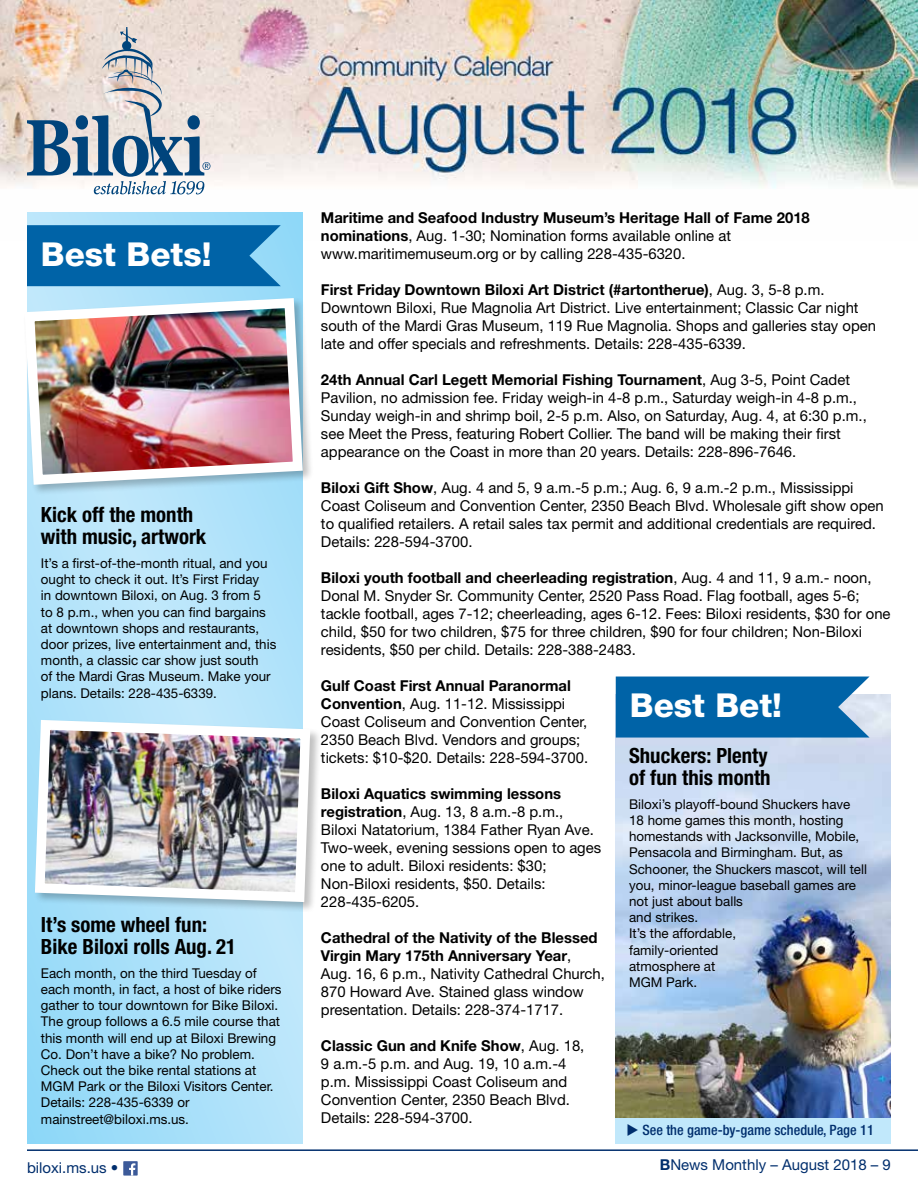
<style>
.page{position:relative;width:918px;height:1188px;background:#fff}
.page>*{position:absolute;margin:0;border:0;box-sizing:border-box;transform-origin:0 0}
.t1{font:800 33px "Helvetica Neue";color:#fff}
.t2{font:700 condensed 21px/22.5px "Helvetica Neue";color:#000}
.t3{font:15px/18px "Helvetica Neue";color:#000}
.t4{font:15px "Helvetica Neue";color:#002e6d}
.t5{font:500 condensed 14.25px "Helvetica Neue";color:#002e6d}
.t6{font:13.5px/16.2px "Helvetica Neue";color:#000}
.s1{font-weight:700}
</style>
<div class="page">
<hr style="left:27px;top:1149px;width:891px;height:2px;background:#002e6d">
<div style="left:123px;top:1161px;width:15px;height:15px;background:#3c5a99"></div>
<svg style="left:129px;top:1163px;width:6px;height:13px"></svg>
<img style="left:0;top:0;width:918px;height:240px">
<svg style="left:27px;top:212px;width:275px;height:932px;background:#aee1f9"></svg>
<svg style="left:27px;top:225px;width:254px;height:61px;background:#096aac"></svg>
<svg style="left:27px;top:27px;width:183px;height:167px;background:#bfc1c5"></svg>
<div style="left:23px;top:297px;width:291px;height:199px;background:#000;opacity:.25"></div>
<img style="left:23px;top:293px;width:285px;height:197px">
<div style="left:33px;top:718px;width:289px;height:195px;background:#000;opacity:.25"></div>
<img style="left:30px;top:715px;width:285px;height:192px">
<img style="left:616px;top:694px;width:275px;height:424px">
<svg style="left:616px;top:677px;width:254px;height:61px;background:#0f6cac"></svg>
<div style="left:616px;top:1118px;width:275px;height:26px;background:#c1e8fb"></div>
<h1 class="t1" style="left:41px;top:234px;width:172px">Best Bets!</h1>
<h2 class="t2" style="left:41px;top:503px;width:167px">Kick off the month with music, artwork</h2>
<p class="t6" style="left:41px;top:555px;width:237px">It’s a first-of-the-month ritual, and you ought to check it out. It’s First Friday<br>in downtown Biloxi, on Aug. 3 from 5<br>to 8 p.m., when you can find bargains at downtown shops and restaurants, door prizes, live entertainment and, this month, a classic car show just south<br>of the Mardi Gras Museum. Make your plans. Details: 228-435-6339.</p>
<h2 class="t2" style="left:41px;top:913px;width:197px">It’s some wheel fun:<br>Bike Biloxi rolls Aug. 21</h2>
<p class="t6" style="left:41px;top:965px;width:242px">Each month, on the third Tuesday of each month, in fact, a host of bike riders gather to tour downtown for Bike Biloxi.<br>The group follows a 6.5 mile course that this month will end up at Biloxi Brewing Co. Don’t have a bike? No problem.<br>Check out the bike rental stations at MGM Park or the Biloxi Visitors Center.<br>Details: 228-435-6339 or mainstreet@biloxi.ms.us.</p>
<p class="t3" style="left:321px;top:209px;width:490px"><span class="s1">Maritime and Seafood Industry Museum’s Heritage Hall of Fame 2018 nominations</span>, Aug. 1-30; Nomination forms available online at www.maritimemuseum.org or by calling 228-435-6320.</p>
<p class="t3" style="left:321px;top:281px;width:557px"><span class="s1">First Friday Downtown Biloxi Art District (#artontherue)</span>, Aug. 3, 5-8 p.m.<br>Downtown Biloxi, Rue Magnolia Art District. Live entertainment; Classic Car night south of the Mardi Gras Museum, 119 Rue Magnolia. Shops and galleries stay open late and offer specials and refreshments. Details: 228-435-6339.</p>
<p class="t3" style="left:321px;top:371px;width:547px"><span class="s1">24th Annual Carl Legett Memorial Fishing Tournament</span>, Aug 3-5, Point Cadet Pavilion, no admission fee. Friday weigh-in 4-8 p.m., Saturday weigh-in 4-8 p.m., Sunday weigh-in and shrimp boil, 2-5 p.m. Also, on Saturday, Aug. 4, at 6:30 p.m., see Meet the Press, featuring Robert Collier. The band will be making their first appearance on the Coast in more than 20 years. Details: 228-896-7646.</p>
<p class="t3" style="left:321px;top:479px;width:564px"><span class="s1">Biloxi Gift Show</span>, Aug. 4 and 5, 9 a.m.-5 p.m.; Aug. 6, 9 a.m.-2 p.m., Mississippi Coast Coliseum and Convention Center, 2350 Beach Blvd. Wholesale gift show open to qualified retailers. A retail sales tax permit and additional credentials are required.<br>Details: 228-594-3700.</p>
<p class="t3" style="left:321px;top:569px;width:571px"><span class="s1">Biloxi youth football and cheerleading registration</span>, Aug. 4 and 11, 9 a.m.- noon, Donal M. Snyder Sr. Community Center, 2520 Pass Road. Flag football, ages 5-6; tackle football, ages 7-12; cheerleading, ages 6-12. Fees: Biloxi residents, $30 for one child, $50 for two children, $75 for three children, $90 for four children; Non-Biloxi residents, $50 per child. Details: 228-388-2483.</p>
<p class="t3" style="left:321px;top:677px;width:269px"><span class="s1">Gulf Coast First Annual Paranormal Convention</span>, Aug. 11-12. Mississippi Coast Coliseum and Convention Center, 2350 Beach Blvd. Vendors and groups; tickets: $10-$20. Details: 228-594-3700.</p>
<p class="t3" style="left:321px;top:785px;width:282px"><span class="s1">Biloxi Aquatics swimming lessons registration</span>, Aug. 13, 8 a.m.-8 p.m., Biloxi Natatorium, 1384 Father Ryan Ave.<br>Two-week, evening sessions open to ages one to adult. Biloxi residents: $30; Non-Biloxi residents, $50. Details:<br>228-435-6205.</p>
<p class="t3" style="left:321px;top:929px;width:285px"><span class="s1">Cathedral of the Nativity of the Blessed Virgin Mary 175th Anniversary Year</span>, Aug. 16, 6 p.m., Nativity Cathedral Church, 870 Howard Ave. Stained glass window presentation. Details: 228-374-1717.</p>
<p class="t3" style="left:321px;top:1037px;width:265px"><span class="s1">Classic Gun and Knife Show</span>, Aug. 18, 9 a.m.-5 p.m. and Aug. 19, 10 a.m.-4 p.m. Mississippi Coast Coliseum and Convention Center, 2350 Beach Blvd.<br>Details: 228-594-3700.</p>
<h1 class="t1" style="left:630px;top:686px;width:154px">Best Bet!</h1>
<h2 class="t2" style="left:629px;top:744px;width:143px">Shuckers: Plenty of fun this month</h2>
<p class="t6" style="left:629px;top:796px;width:239px">Biloxi’s playoff-bound Shuckers have<br>18 home games this month, hosting homestands with Jacksonville, Mobile,<br>Pensacola and Birmingham. But, as<br>Schooner, the Shuckers mascot, will tell you, minor-league baseball games are not just about balls<br>and strikes.<br>It’s the affordable,<br>family-oriented<br>atmosphere at<br>MGM Park.</p>
<p class="t5" style="left:626px;top:1121px;width:249px">◆ See the game-by-game schedule, Page 11</p>
<p class="t4" style="left:27px;top:1159px;width:93px">biloxi.ms.us •</p>
<p class="t4" style="left:660px;top:1156px;width:233px"><span class="s1">B</span>News Monthly – August 2018 – 9</p>
</div>
